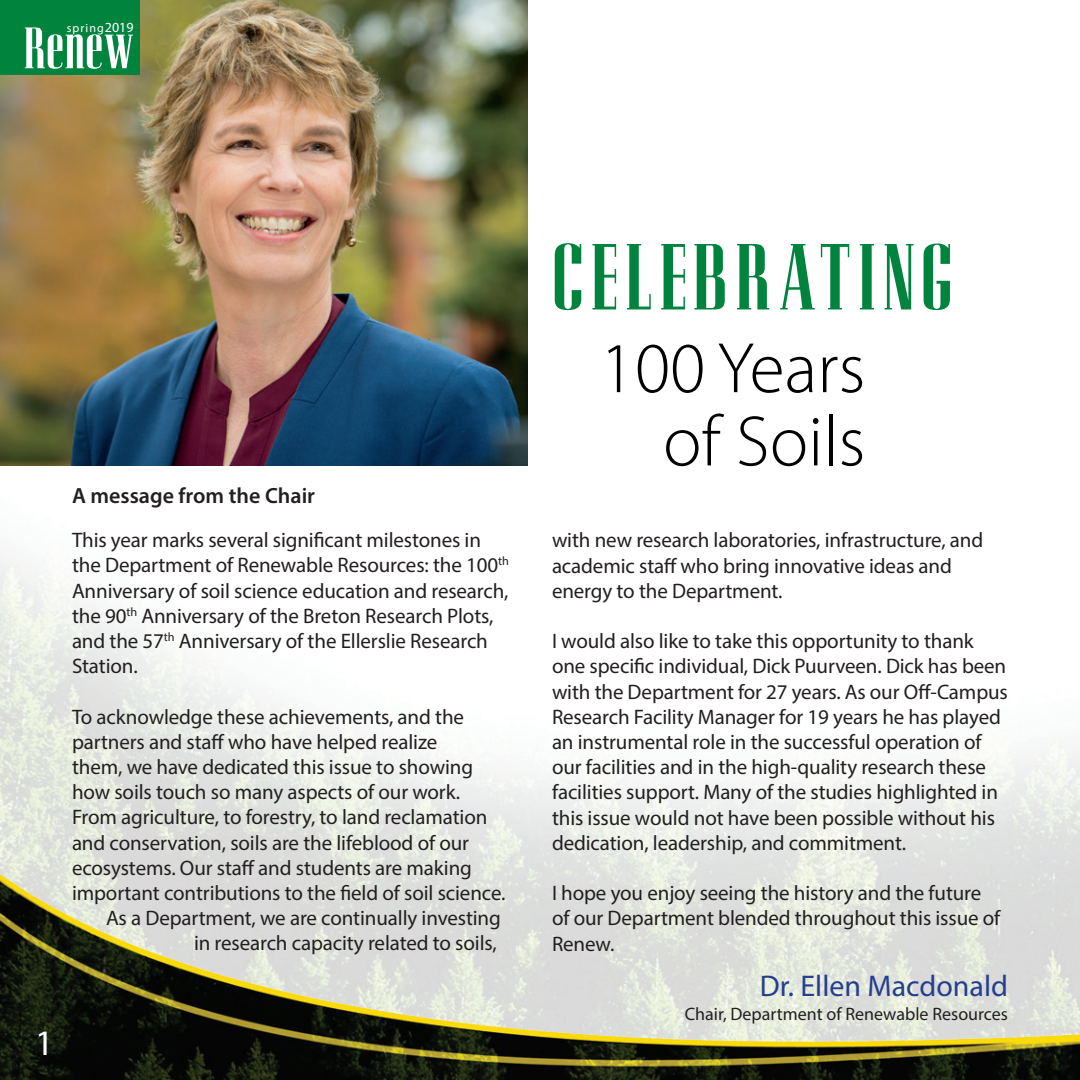
<style>
.page{position:relative;width:1080px;height:1080px;background:#fff}
.page>*{position:absolute;margin:0;border:0;box-sizing:border-box;transform-origin:0 0}
.t1{font:98px "Corvinus Skyline ICG";letter-spacing:.05em;color:#00843d}
.t2{font:300 72px "Myriad Pro";color:#000}
.t3{font:61px "Corvinus Skyline ICG";letter-spacing:-.015em;color:#fff}
.t4{font:36px "Myriad Pro";color:#fff}
.t5{font:30px "Myriad Pro";color:#253f8e}
.t6{font:600 22px "Myriad Pro";color:#231f20}
.t7{font:21px/25.2px "Myriad Pro";letter-spacing:-.005em;color:#231f20}
.t8{font:18px "Myriad Pro";color:#231f20}
.t9{font:12px "Myriad Pro";letter-spacing:.09em;color:#fff}
.s1{font-size:14px}
</style>
<div class="page">
<img style="left:0;top:465px;width:1080px;height:615px">
<img style="left:0;top:0;width:528px;height:465px">
<div style="left:0;top:0;width:140px;height:74px;background:#00843d"></div>
<p class="t9" style="left:67px;top:20px;width:68px">spring<span class="s1">2019</span></p>
<p class="t3" style="left:23px;top:19px;width:113px">Renew</p>
<p class="t6" style="left:72px;top:481px;width:245px">A message from the Chair</p>
<p class="t7" style="left:72px;top:527px;width:438px">This year marks several significant milestones in the Department of Renewable Resources: the 100<sup>th </sup>Anniversary of soil science education and research, the 90<sup>th</sup> Anniversary of the Breton Research Plots, and the 57<sup>th</sup> Anniversary of the Ellerslie Research Station.</p>
<p class="t7" style="left:72px;top:704px;width:394px">To acknowledge these achievements, and the</p>
<p class="t7" style="left:72px;top:729px;width:367px">partners and staff who have helped realize</p>
<p class="t7" style="left:72px;top:754px;width:403px">them, we have dedicated this issue to showing</p>
<p class="t7" style="left:72px;top:779px;width:390px">how soils touch so many aspects of our work.</p>
<p class="t7" style="left:72px;top:804px;width:417px">From agriculture, to forestry, to land reclamation</p>
<p class="t7" style="left:72px;top:830px;width:399px">and conservation, soils are the lifeblood of our</p>
<p class="t7" style="left:72px;top:855px;width:402px">ecosystems. Our staff and students are making</p>
<p class="t7" style="left:72px;top:880px;width:435px">important contributions to the field of soil science.</p>
<p class="t7" style="left:106px;top:905px;width:396px">As a Department, we are continually investing</p>
<p class="t7" style="left:194px;top:930px;width:304px">in research capacity related to soils,</p>
<p class="t4" style="left:35px;top:1021px;width:20px">1</p>
<p class="t1" style="left:552px;top:230px;width:402px">CELEBRATING</p>
<p class="t2" style="left:600px;top:329px;width:267px">100 Years</p>
<p class="t2" style="left:663px;top:402px;width:204px">of Soils</p>
<p class="t7" style="left:552px;top:527px;width:433px">with new research laboratories, infrastructure, and academic staff who bring innovative ideas and energy to the Department.</p>
<p class="t7" style="left:552px;top:628px;width:457px">I would also like to take this opportunity to thank one specific individual, Dick Puurveen. Dick has been with the Department for 27 years. As our Off-Campus Research Facility Manager for 19 years he has played an instrumental role in the successful operation of our facilities and in the high-quality research these facilities support. Many of the studies highlighted in this issue would not have been possible without his dedication, leadership, and commitment.</p>
<p class="t7" style="left:552px;top:880px;width:450px">I hope you enjoy seeing the history and the future of our Department blended throughout this issue of<br>Renew.</p>
<p class="t5" style="left:760px;top:968px;width:250px">Dr. Ellen Macdonald</p>
<p class="t8" style="left:685px;top:1003px;width:325px">Chair, Department of Renewable Resources</p>
</div>
